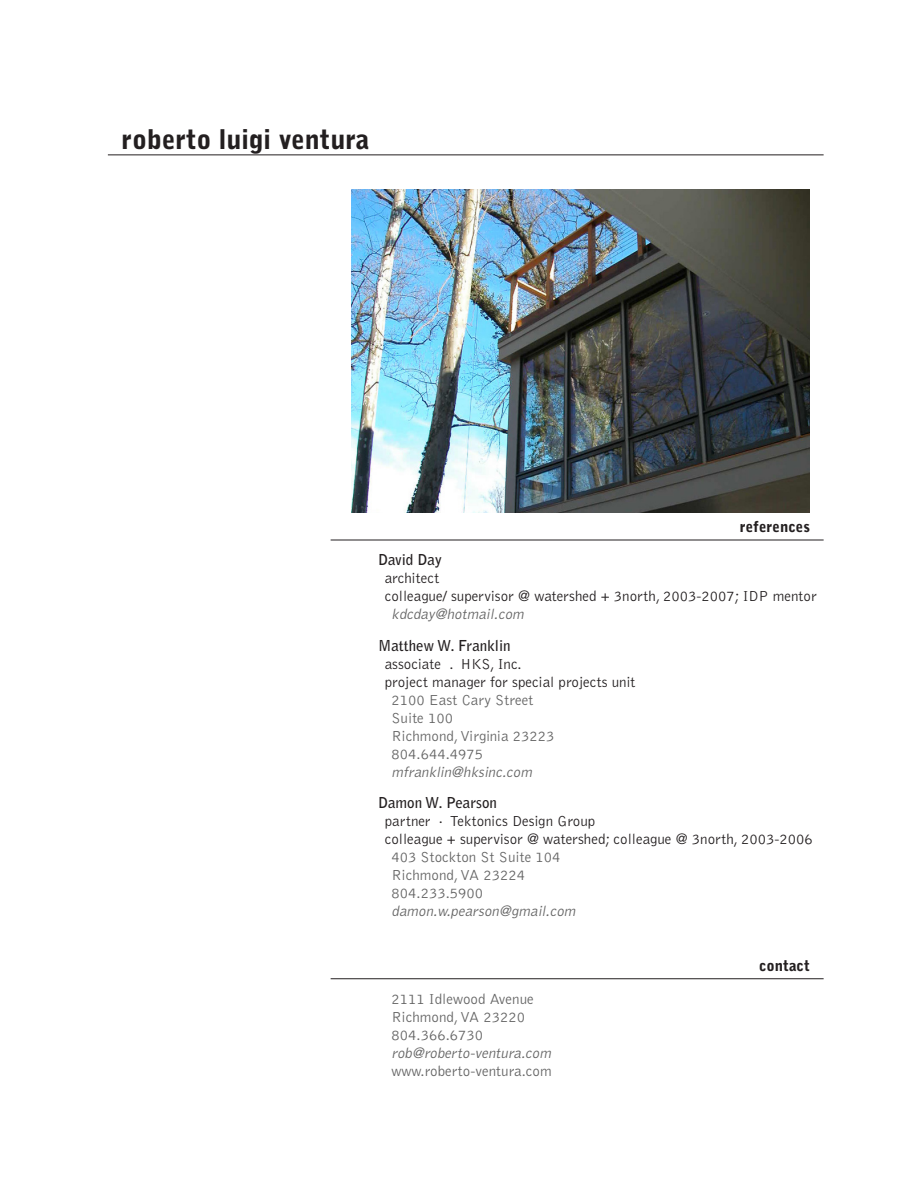
<style>
.page{position:relative;width:918px;height:1188px;background:#fff}
.page>*{position:absolute;margin:0;border:0;box-sizing:border-box;transform-origin:0 0}
.t1{font:900 27px "Bell Gothic";color:#231f20}
.t2{font:300 15px "Bell Gothic";color:#231f20}
.t3{font:300 15px "Bell Gothic";color:#646464}
.t4{font:italic 300 15px "Bell Gothic";color:#646464}
.t5{font:700 15px "Bell Gothic";color:#231f20}
.t6{font:900 15px "Bell Gothic";color:#231f20}
</style>
<div class="page">
<hr style="left:108px;top:154px;width:715px;height:1px;background:#231f20">
<img style="left:351px;top:189px;width:459px;height:324px">
<hr style="left:331px;top:540px;width:492px;height:1px;background:#231f20">
<hr style="left:331px;top:978px;width:492px;height:1px;background:#231f20">
<p class="t1" style="left:122px;top:123px;width:249px">roberto luigi ventura</p>
<p class="t6" style="left:740px;top:518px;width:72px">references</p>
<p class="t5" style="left:378px;top:551px;width:65px">David Day</p>
<p class="t2" style="left:385px;top:570px;width:56px">architect</p>
<p class="t2" style="left:385px;top:588px;width:434px">colleague/ supervisor @ watershed + 3north, 2003-2007; IDP mentor</p>
<p class="t4" style="left:392px;top:606px;width:137px">kdcday@hotmail.com</p>
<p class="t5" style="left:378px;top:636px;width:134px">Matthew W. Franklin</p>
<p class="t2" style="left:385px;top:656px;width:139px">associate . HKS, Inc.</p>
<p class="t2" style="left:385px;top:674px;width:252px">project manager for special projects unit</p>
<p class="t3" style="left:392px;top:692px;width:144px">2100 East Cary Street</p>
<p class="t3" style="left:392px;top:710px;width:63px">Suite 100</p>
<p class="t3" style="left:392px;top:728px;width:164px">Richmond, Virginia 23223</p>
<p class="t3" style="left:392px;top:746px;width:93px">804.644.4975</p>
<p class="t4" style="left:392px;top:764px;width:145px">mfranklin@hksinc.com</p>
<p class="t5" style="left:378px;top:794px;width:121px">Damon W. Pearson</p>
<p class="t2" style="left:385px;top:813px;width:212px">partner . Tektonics Design Group</p>
<p class="t2" style="left:385px;top:831px;width:430px">colleague + supervisor @ watershed; colleague @ 3north, 2003-2006</p>
<p class="t3" style="left:392px;top:849px;width:171px">403 Stockton St Suite 104</p>
<p class="t3" style="left:392px;top:867px;width:135px">Richmond, VA 23224</p>
<p class="t3" style="left:392px;top:885px;width:93px">804.233.5900</p>
<p class="t4" style="left:392px;top:903px;width:189px">damon.w.pearson@gmail.com</p>
<p class="t3" style="left:392px;top:991px;width:144px">2111 Idlewood Avenue</p>
<p class="t3" style="left:392px;top:1009px;width:135px">Richmond, VA 23220</p>
<p class="t3" style="left:392px;top:1027px;width:93px">804.366.6730</p>
<p class="t4" style="left:392px;top:1045px;width:164px">rob@roberto-ventura.com</p>
<p class="t3" style="left:392px;top:1063px;width:162px">www.roberto-ventura.com</p>
<p class="t6" style="left:759px;top:957px;width:52px">contact</p>
</div>
